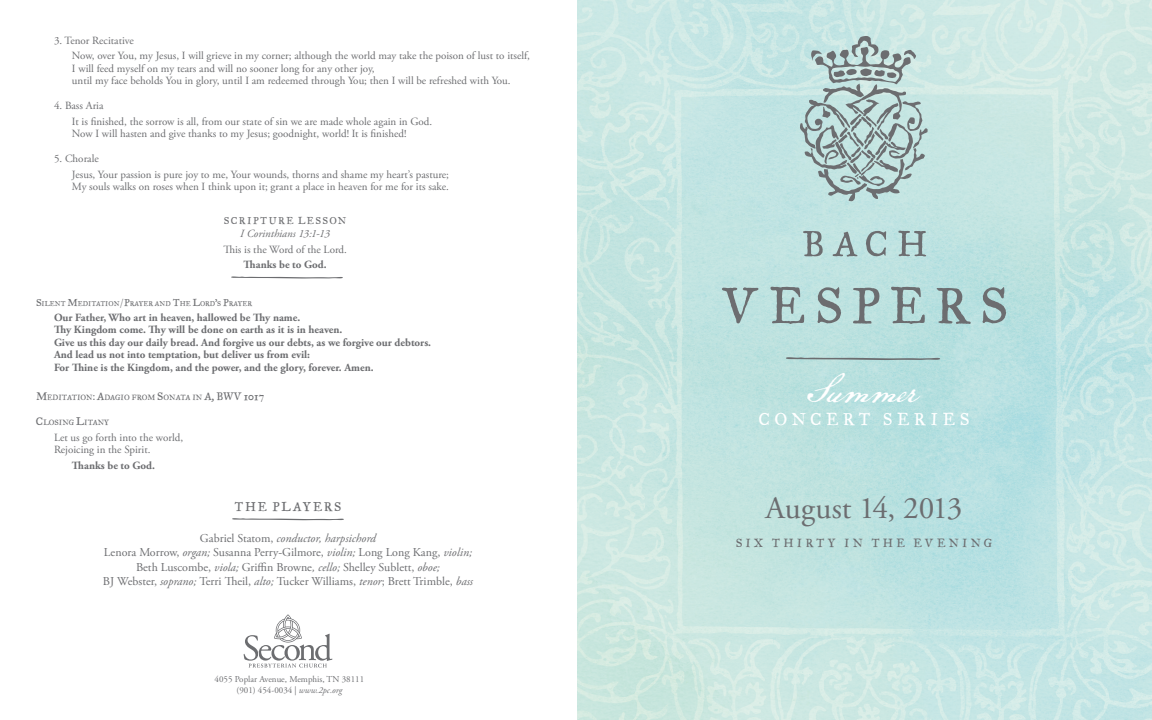
<style>
.page{position:relative;width:1152px;height:720px;background:#fff}
.page>*{position:absolute;margin:0;border:0;box-sizing:border-box;transform-origin:0 0}
.t1{font:39px "P22 Declaration Alternate";color:#fff}
.t2{font:31.3px "Adobe Garamond Pro";letter-spacing:-.005em;color:#6c6d70}
.t3{font:19px "Historical Fell Type Roman";letter-spacing:.235em;color:#fff}
.t4{font:14px "Historical Fell Type Roman";letter-spacing:.115em;color:#6c6d70}
.t5{font:13.1px "Historical Fell Type Roman";letter-spacing:.24em;color:#6c6d70}
.t6{font:12px/14.4px "Adobe Garamond Pro";color:#6c6d70;text-align:center}
.t7{font:11px/15.4px "Adobe Garamond Pro";color:#6c6d70}
.t8{font:700 11px/12.5px "Adobe Garamond Pro";color:#6c6d70}
.t9{font:italic 11px "Adobe Garamond Pro";color:#6c6d70}
.t10{font:11px "Historical Fell Type Roman";color:#6c6d70}
.t11{font:9px/10.8px "Adobe Garamond Pro";color:#6c6d70;text-align:center}
.t12{font:8.4px "Historical Fell Type Roman";color:#6c6d70}
.t13{font:7.7px "Historical Fell Type Roman";color:#6c6d70}
.s1{font-size:11px}
.s2{font-size:12px}
.s3{font-style:italic}
</style>
<div class="page">
<img style="left:577px;top:0;width:575px;height:720px">
<svg style="left:800px;top:36px;width:128px;height:165px;background:#aec6c5"></svg>
<svg style="left:721px;top:286px;width:285px;height:38px;background:#a6c3c2"></svg>
<svg style="left:803px;top:231px;width:123px;height:26px;background:#a9c3c3"></svg>
<svg style="left:785px;top:357px;width:155px;height:3px"></svg>
<svg style="left:232px;top:518px;width:112px;height:2px"></svg>
<svg style="left:244px;top:614px;width:88px;height:54px"></svg>
<svg style="left:231px;top:276px;width:112px;height:3px"></svg>
<p class="t7" style="left:72px;top:33px;width:460px;text-indent:-18px">3. Tenor Recitative<br>Now, over You, my Jesus, I will grieve in my corner; although the world may take the poison of lust to itself,</p>
<p class="t7" style="left:72px;top:63px;width:440px;line-height:12.5px">I will feed myself on my tears and will no sooner long for any other joy,<br>until my face beholds You in glory, until I am redeemed through You; then I will be refreshed with You.</p>
<p class="t7" style="left:72px;top:99px;width:362px;text-indent:-18px">4. Bass Aria<br>It is finished, the sorrow is all, from our state of sin we are made whole again in God.</p>
<p class="t7" style="left:72px;top:126px;width:336px">Now I will hasten and give thanks to my Jesus; goodnight, world! It is finished!</p>
<p class="t7" style="left:72px;top:151px;width:379px;text-indent:-18px">5. Chorale<br>Jesus, Your passion is pure joy to me, Your wounds, thorns and shame my heart’s pasture;</p>
<p class="t7" style="left:72px;top:179px;width:378px">My souls walks on roses when I think upon it; grant a place in heaven for me for its sake.</p>
<p class="t10" style="left:224px;top:214px;width:16px">SCRIPT</p>
<p class="t10" style="left:269px;top:214px;width:39px">URE LESSON</p>
<p class="t9" style="left:240px;top:227px;width:91px">I Corinthians 13:1-13</p>
<p class="t7" style="left:223px;top:242px;width:125px">This is the Word of the Lord.</p>
<p class="t8" style="left:244px;top:259px;width:84px">Thanks be to God.</p>
<p class="t13" style="left:36px;top:299px;width:218px"><span class="s1">S</span>ILENT <span class="s1">M</span>EDITATION<span class="s1">/P</span>RAYER AND <span class="s1">T</span>HE <span class="s1">L</span>ORD<span class="s1">’</span>S <span class="s1">P</span>RAYER</p>
<p class="t8" style="left:54px;top:311px;width:379px">Our Father, Who art in heaven, hallowed be Thy name.<br>Thy Kingdom come. Thy will be done on earth as it is in heaven.<br>Give us this day our daily bread. And forgive us our debts, as we forgive our debtors.<br>And lead us not into temptation, but deliver us from evil:<br>For Thine is the Kingdom, and the power, and the glory, forever. Amen.</p>
<p class="t12" style="left:36px;top:393px;width:230px"><span class="s2">M</span>EDITATION<span class="s2">: A</span>DAGIO FROM <span class="s2">S</span>ONATA IN <span class="s2">A, BWV 1017</span></p>
<p class="t12" style="left:36px;top:418px;width:75px"><span class="s2">C</span>LOSING <span class="s2">L</span>ITANY</p>
<p class="t7" style="left:54px;top:432px;width:131px;line-height:12.5px">Let us go forth into the world,<br>Rejoicing in the Spirit.</p>
<p class="t8" style="left:72px;top:459px;width:84px">Thanks be to God.</p>
<p class="t4" style="left:235px;top:498px;width:79px">THE PLAYERS</p>
<p class="t6" style="left:103px;top:531px;width:372px">Gabriel Statom, <span class="s3">conductor, harpsichord<br></span>Lenora Morrow, <span class="s3">organ;</span> Susanna Perry-Gilmore, <span class="s3">violin;</span> Long Long Kang, <span class="s3">violin; </span>Beth Luscombe, <span class="s3">viola;</span> Griffin Browne<span class="s3">, cello;</span> Shelley Sublett, <span class="s3">oboe;<br></span>BJ Webster, <span class="s3">soprano;</span> Terri Theil, <span class="s3">alto;</span> Tucker Williams, <span class="s3">tenor</span>; Brett Trimble, <span class="s3">bass</span></p>
<p class="t11" style="left:215px;top:674px;width:151px">4055 Poplar Avenue, Memphis, TN 38111 (901) 454-0034 | <span class="s3">www.2pc.org</span></p>
<h1 class="t1" style="left:809px;top:367px;width:111px">Summer</h1>
<h3 class="t3" style="left:759px;top:408px;width:212px">CONCERT SERIES</h3>
<h2 class="t2" style="left:766px;top:489px;width:198px">August 14, 2013</h2>
<p class="t5" style="left:736px;top:535px;width:258px">SIX THIRTY IN THE EVENING</p>
</div>
